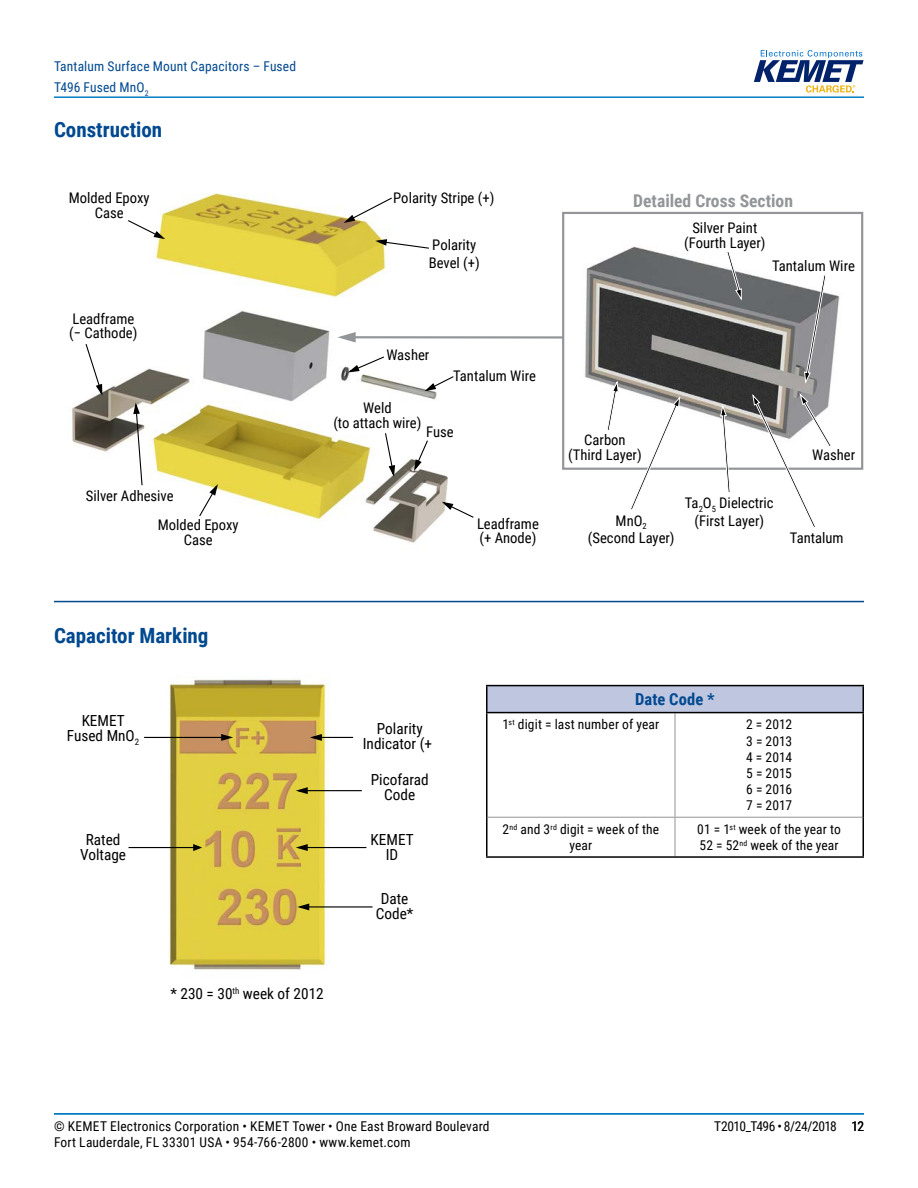
<style>
.page{position:relative;width:918px;height:1188px;background:#fff}
.page>*{position:absolute;margin:0;border:0;box-sizing:border-box;transform-origin:0 0}
.t1{font:700 21px "Roboto Condensed";color:#004990}
.t2{font:700 17.55px "Roboto Condensed";color:#939598}
.t3{font:700 16.5px "Roboto Condensed";letter-spacing:.005em;color:#004990}
.t4{font:15.3px/15.3px "Roboto Condensed";color:#000;text-align:center}
.t5{font:14.7px/14.7px "Roboto Condensed";color:#000;text-align:center}
.t6{font:13.5px/16.2px "Roboto Condensed";letter-spacing:.01em;color:#000;text-align:justify}
.t7{font:13.5px/21px "Roboto Condensed";letter-spacing:.01em;color:#004990}
.t8{font:13.5px "Roboto Condensed";letter-spacing:-.035em;color:#000}
</style>
<div class="page">
<hr style="left:54px;top:1113px;width:810px;height:2px;background:#007dc3">
<hr style="left:54px;top:96px;width:810px;height:2px;background:#007dc3">
<svg style="left:754px;top:50px;width:110px;height:43px"></svg>
<hr style="left:54px;top:601px;width:810px;height:1px;background:#004990">
<img style="left:72px;top:193px;width:517px;height:350px">
<img style="left:451px;top:212px;width:413px;height:311px">
<svg style="left:85px;top:343px;width:18px;height:55px"></svg>
<svg style="left:439px;top:501px;width:36px;height:18px"></svg>
<svg style="left:422px;top:375px;width:33px;height:17px"></svg>
<svg style="left:345px;top:356px;width:40px;height:18px"></svg>
<svg style="left:127px;top:219px;width:41px;height:21px"></svg>
<svg style="left:198px;top:482px;width:21px;height:35px"></svg>
<svg style="left:341px;top:197px;width:52px;height:27px"></svg>
<svg style="left:373px;top:238px;width:57px;height:11px"></svg>
<svg style="left:413px;top:439px;width:16px;height:35px"></svg>
<svg style="left:384px;top:432px;width:12px;height:48px"></svg>
<svg style="left:132px;top:400px;width:11px;height:86px"></svg>
<svg style="left:329px;top:329px;width:233px;height:16px"></svg>
<div style="left:562px;top:212px;width:301px;height:258px;border:2px solid #939598"></div>
<svg style="left:726px;top:250px;width:16px;height:51px"></svg>
<svg style="left:804px;top:274px;width:23px;height:111px;background:#9c9c9f"></svg>
<svg style="left:752px;top:392px;width:80px;height:136px"></svg>
<svg style="left:720px;top:403px;width:11px;height:91px"></svg>
<svg style="left:606px;top:380px;width:13px;height:51px"></svg>
<svg style="left:629px;top:395px;width:52px;height:116px"></svg>
<img style="left:128px;top:677px;width:239px;height:293px">
<hr style="left:144px;top:737px;width:78px;height:1px;background:#000">
<svg style="left:220px;top:733px;width:16px;height:9px"></svg>
<hr style="left:129px;top:847px;width:65px;height:1px;background:#000">
<svg style="left:192px;top:843px;width:12px;height:9px"></svg>
<hr style="left:321px;top:737px;width:32px;height:1px;background:#000">
<svg style="left:307px;top:733px;width:16px;height:9px"></svg>
<hr style="left:307px;top:790px;width:55px;height:1px;background:#000">
<svg style="left:293px;top:786px;width:16px;height:9px"></svg>
<hr style="left:307px;top:847px;width:59px;height:1px;background:#000">
<svg style="left:293px;top:843px;width:16px;height:9px"></svg>
<hr style="left:308px;top:906px;width:65px;height:2px;background:#000">
<svg style="left:295px;top:903px;width:15px;height:8px"></svg>
<div style="left:487px;top:686px;width:376px;height:27px;background:#bfc6e0"></div>
<hr style="left:675px;top:713px;width:1px;height:104px;background:#939598">
<hr style="left:488px;top:817px;width:187px;height:1px;background:#939598">
<hr style="left:675px;top:817px;width:187px;height:1px;background:#939598">
<hr style="left:675px;top:818px;width:1px;height:38px;background:#939598">
<hr style="left:486px;top:713px;width:2px;height:104px;background:#000">
<hr style="left:862px;top:713px;width:2px;height:104px;background:#000">
<hr style="left:486px;top:817px;width:2px;height:39px;background:#000">
<hr style="left:862px;top:817px;width:2px;height:39px;background:#000">
<hr style="left:486px;top:856px;width:189px;height:2px;background:#000">
<hr style="left:675px;top:856px;width:189px;height:2px;background:#000">
<hr style="left:486px;top:685px;width:189px;height:1px;background:#000">
<hr style="left:486px;top:686px;width:2px;height:26px;background:#000">
<hr style="left:675px;top:685px;width:189px;height:1px;background:#000">
<hr style="left:862px;top:686px;width:2px;height:26px;background:#000">
<hr style="left:486px;top:712px;width:189px;height:1px;background:#000">
<hr style="left:675px;top:712px;width:189px;height:1px;background:#000">
<p class="t7" style="left:54px;top:55px;width:244px">Tantalum Surface Mount Capacitors – Fused<br>T496 Fused MnO<sub>2</sub></p>
<h1 class="t1" style="left:54px;top:115px;width:110px">Construction</h1>
<p class="t5" style="left:69px;top:190px;width:82px">Molded Epoxy<br>Case</p>
<p class="t5" style="left:69px;top:310px;width:70px;text-align:left">Leadframe (− Cathode)</p>
<p class="t5" style="left:86px;top:488px;width:89px">Silver Adhesive</p>
<p class="t5" style="left:158px;top:517px;width:82px">Molded Epoxy<br>Case</p>
<h1 class="t1" style="left:54px;top:621px;width:156px">Capacitor Marking</h1>
<p class="t5" style="left:393px;top:190px;width:103px">Polarity Stripe (+)</p>
<p class="t5" style="left:429px;top:236px;width:53px;line-height:17.5px;text-align:left">Polarity<br>Bevel (+)</p>
<p class="t2" style="left:633px;top:188px;width:161px">Detailed Cross Section</p>
<p class="t5" style="left:684px;top:220px;width:83px">Silver Paint (Fourth Layer)</p>
<p class="t5" style="left:772px;top:258px;width:84px">Tantalum Wire</p>
<p class="t5" style="left:386px;top:347px;width:45px">Washer</p>
<p class="t5" style="left:453px;top:368px;width:84px">Tantalum Wire</p>
<p class="t5" style="left:333px;top:400px;width:90px">Weld<br>(to attach wire)</p>
<p class="t5" style="left:426px;top:424px;width:29px">Fuse</p>
<p class="t5" style="left:477px;top:516px;width:63px;text-align:left">Leadframe (+ Anode)</p>
<p class="t5" style="left:568px;top:432px;width:75px">Carbon (Third Layer)</p>
<p class="t5" style="left:588px;top:511px;width:88px;line-height:17.5px">MnO<sub>2<br></sub>(Second Layer)</p>
<p class="t5" style="left:685px;top:494px;width:90px;line-height:17.5px">Ta<sub>2</sub>O<sub>5</sub> Dielectric (First Layer)</p>
<p class="t5" style="left:812px;top:447px;width:45px">Washer</p>
<p class="t5" style="left:790px;top:530px;width:55px">Tantalum</p>
<p class="t4" style="left:67px;top:713px;width:74px">KEMET<br>Fused MnO<sub>2</sub></p>
<p class="t4" style="left:363px;top:720px;width:76px">Polarity<br>Indicator (+)</p>
<p class="t4" style="left:80px;top:831px;width:47px">Rated<br>Voltage</p>
<p class="t4" style="left:170px;top:986px;width:155px">* 230 = 30<sup>th</sup> week of 2012</p>
<p class="t4" style="left:371px;top:771px;width:60px">Picofarad<br>Code</p>
<p class="t4" style="left:371px;top:831px;width:45px">KEMET<br>ID</p>
<p class="t4" style="left:376px;top:891px;width:39px">Date<br>Code*</p>
<p class="t3" style="left:635px;top:688px;width:81px">Date Code *</p>
<p class="t6" style="left:503px;top:716px;width:158px">1<sup>st</sup> digit = last number of year</p>
<p class="t6" style="left:746px;top:716px;width:47px">2 = 2012<br>3 = 2013<br>4 = 2014<br>5 = 2015<br>6 = 2016<br>7 = 2017</p>
<p class="t6" style="left:503px;top:821px;width:158px;text-align:center">2<sup>nd</sup> and 3<sup>rd</sup> digit = week of the year</p>
<p class="t6" style="left:697px;top:821px;width:145px">01 = 1<sup>st</sup> week of the year to<br>52 = 52<sup>nd</sup> week of the year</p>
<p class="t6" style="left:54px;top:1117px;width:437px">© KEMET Electronics Corporation • KEMET Tower • One East Broward Boulevard</p>
<p class="t8" style="left:714px;top:1116px;width:124px">T2010_T496 • 8/24/2018</p>
<p class="t6" style="left:54px;top:1133px;width:358px">Fort Lauderdale, FL 33301 USA • 954-766-2800 • www.kemet.com</p>
<p class="t6" style="left:852px;top:1117px;width:14px">12</p>
</div>
